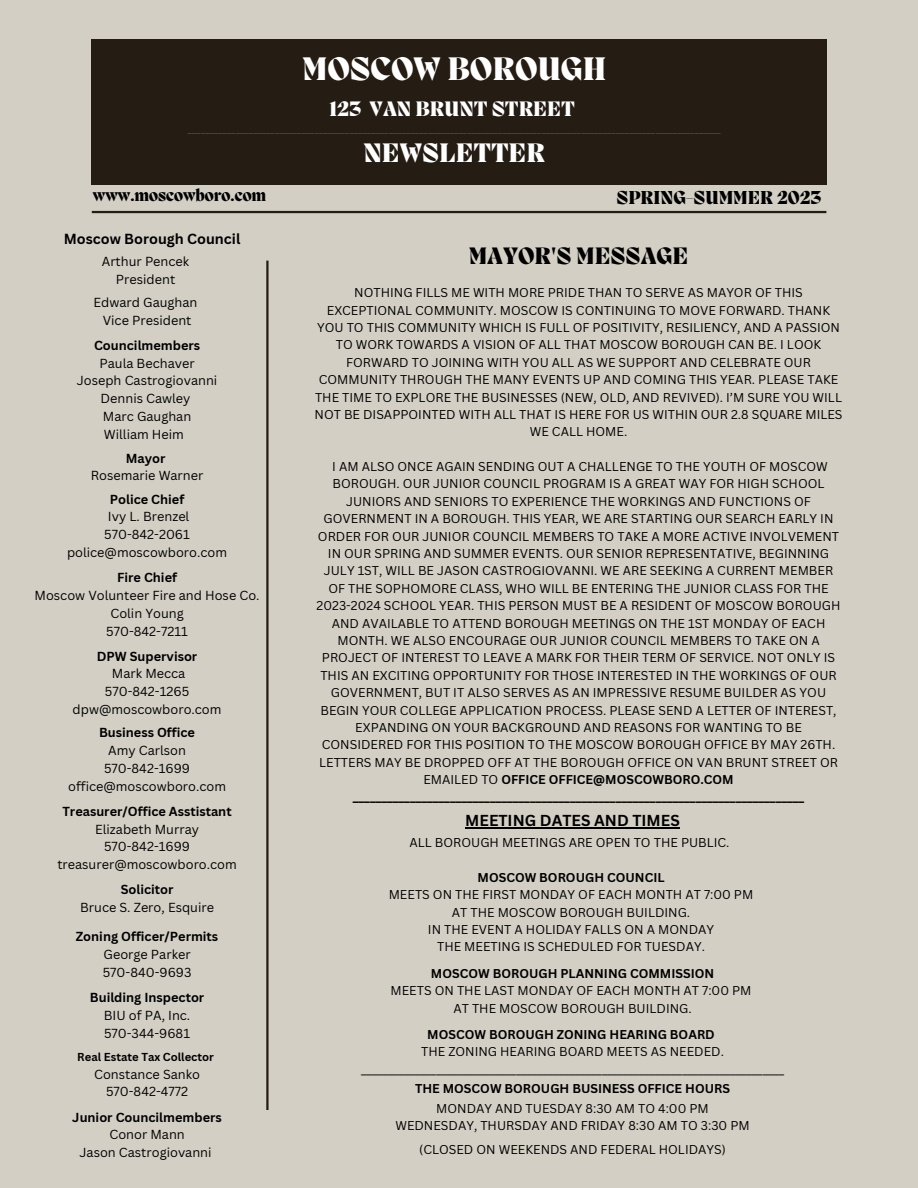
<style>
.page{position:relative;width:918px;height:1188px;background:#d3cfc5}
.page>*{position:absolute;margin:0;border:0;box-sizing:border-box;transform-origin:0 0}
.t1{font:800 33.45px "Migra";color:#fff}
.t2{font:800 27.45px "Migra";color:#fff}
.t3{font:800 24.45px "Migra";color:#000}
.t4{font:800 21.45px "Migra";color:#fff}
.t5{font:800 19.2px "Migra";color:#000}
.t6{font:800 16.5px "Migra";color:#000}
.t7{font:700 15.45px "Canva Sans";color:#000}
.t8{font:700 14.25px "Canva Sans";color:#000}
.t9{font:12.75px/17.9px "Canva Sans";color:#000;text-align:center}
.t10{font:700 12.75px "Canva Sans";color:#000}
.t11{font:12.45px/17.4px "Canva Sans";color:#000;text-align:center}
.t12{font:700 12.45px "Canva Sans";color:#000}
.t13{font:700 11.25px "Canva Sans";color:#000}
.t14{font:800 7.95px "Migra";color:#fff}
.s1{font-weight:700}
</style>
<div class="page">
<div style="left:92px;top:39px;width:734px;height:145px;background:#251c14"></div>
<hr style="left:266px;top:261px;width:3px;height:849px;background:#251c14">
<hr style="left:465px;top:827px;width:215px;height:2px;background:#000">
<hr style="left:92px;top:211px;width:734px;height:2px;background:#251c14">
<h1 class="t1" style="left:302px;top:53px;width:306px">MOSCOW BOROUGH</h1>
<h3 class="t4" style="left:330px;top:98px;width:247px">123 VAN BRUNT STREET</h3>
<p class="t14" style="left:188px;top:127px;width:535px">__________________________________________________________________________________________________________________________</p>
<h2 class="t2" style="left:363px;top:140px;width:183px">NEWSLETTER</h2>
<h3 class="t6" style="left:93px;top:187px;width:175px">www.moscowboro.com</h3>
<h3 class="t5" style="left:616px;top:188px;width:206px">SPRING-SUMMER 2023</h3>
<p class="t8" style="left:64px;top:229px;width:178px">Moscow Borough Council</p>
<p class="t9" style="left:102px;top:252px;width:89px">Arthur Pencek<br>President</p>
<p class="t9" style="left:94px;top:293px;width:105px">Edward Gaughan<br>Vice President</p>
<p class="t10" style="left:94px;top:336px;width:108px">Councilmembers</p>
<p class="t9" style="left:77px;top:354px;width:142px">Paula Bechaver<br>Joseph Castrogiovanni<br>Dennis Cawley<br>Marc Gaughan<br>William Heim</p>
<p class="t10" style="left:126px;top:449px;width:41px">Mayor</p>
<p class="t9" style="left:91px;top:467px;width:114px">Rosemarie Warner</p>
<p class="t10" style="left:110px;top:490px;width:76px">Police Chief</p>
<p class="t9" style="left:67px;top:507px;width:162px">Ivy L. Brenzel<br>570-842-2061 police@moscowboro.com</p>
<p class="t10" style="left:117px;top:568px;width:61px">Fire Chief</p>
<p class="t9" style="left:35px;top:586px;width:227px">Moscow Volunteer Fire and Hose Co.<br>Colin Young<br>570-842-7211</p>
<p class="t10" style="left:97px;top:647px;width:102px">DPW Supervisor</p>
<p class="t9" style="left:73px;top:665px;width:150px">Mark Mecca<br>570-842-1265 dpw@moscowboro.com</p>
<p class="t10" style="left:99px;top:724px;width:98px">Business Office</p>
<p class="t9" style="left:68px;top:741px;width:159px">Amy Carlson<br>570-842-1699 office@moscowboro.com</p>
<p class="t10" style="left:62px;top:802px;width:171px">Treasurer/Office Asstistant</p>
<p class="t9" style="left:57px;top:820px;width:181px">Elizabeth Murray<br>570-842-1699 treasurer@moscowboro.com</p>
<p class="t10" style="left:121px;top:881px;width:54px">Solicitor</p>
<p class="t9" style="left:80px;top:898px;width:135px">Bruce S. Zero, Esquire</p>
<p class="t10" style="left:76px;top:928px;width:144px">Zoning Officer/Permits</p>
<p class="t9" style="left:103px;top:945px;width:90px;text-align:left">George Parker<br>570-840-9693</p>
<p class="t10" style="left:90px;top:988px;width:116px">Building Inspector</p>
<p class="t9" style="left:104px;top:1006px;width:88px;text-align:left">BIU of PA, Inc.<br>570-344-9681</p>
<p class="t13" style="left:77px;top:1049px;width:138px">Real Estate Tax Collector</p>
<p class="t9" style="left:94px;top:1065px;width:107px">Constance Sanko<br>570-842-4772</p>
<p class="t10" style="left:72px;top:1108px;width:151px">Junior Councilmembers</p>
<p class="t9" style="left:80px;top:1125px;width:134px">Conor Mann<br>Jason Castrogiovanni</p>
<h3 class="t3" style="left:469px;top:244px;width:221px">MAYOR'S MESSAGE</h3>
<p class="t11" style="left:315px;top:284px;width:530px">NOTHING FILLS ME WITH MORE PRIDE THAN TO SERVE AS MAYOR OF THIS EXCEPTIONAL COMMUNITY. MOSCOW IS CONTINUING TO MOVE FORWARD. THANK YOU TO THIS COMMUNITY WHICH IS FULL OF POSITIVITY, RESILIENCY, AND A PASSION TO WORK TOWARDS A VISION OF ALL THAT MOSCOW BOROUGH CAN BE. I LOOK FORWARD TO JOINING WITH YOU ALL AS WE SUPPORT AND CELEBRATE OUR COMMUNITY THROUGH THE MANY EVENTS UP AND COMING THIS YEAR. PLEASE TAKE THE TIME TO EXPLORE THE BUSINESSES (NEW, OLD, AND REVIVED). I’M SURE YOU WILL NOT BE DISAPPOINTED WITH ALL THAT IS HERE FOR US WITHIN OUR 2.8 SQUARE MILES WE CALL HOME.</p>
<p class="t11" style="left:317px;top:458px;width:525px">I AM ALSO ONCE AGAIN SENDING OUT A CHALLENGE TO THE YOUTH OF MOSCOW BOROUGH. OUR JUNIOR COUNCIL PROGRAM IS A GREAT WAY FOR HIGH SCHOOL JUNIORS AND SENIORS TO EXPERIENCE THE WORKINGS AND FUNCTIONS OF GOVERNMENT IN A BOROUGH. THIS YEAR, WE ARE STARTING OUR SEARCH EARLY IN ORDER FOR OUR JUNIOR COUNCIL MEMBERS TO TAKE A MORE ACTIVE INVOLVEMENT IN OUR SPRING AND SUMMER EVENTS. OUR SENIOR REPRESENTATIVE, BEGINNING JULY 1ST, WILL BE JASON CASTROGIOVANNI. WE ARE SEEKING A CURRENT MEMBER OF THE SOPHOMORE CLASS, WHO WILL BE ENTERING THE JUNIOR CLASS FOR THE 2023-2024 SCHOOL YEAR. THIS PERSON MUST BE A RESIDENT OF MOSCOW BOROUGH AND AVAILABLE TO ATTEND BOROUGH MEETINGS ON THE 1ST MONDAY OF EACH MONTH. WE ALSO ENCOURAGE OUR JUNIOR COUNCIL MEMBERS TO TAKE ON A PROJECT OF INTEREST TO LEAVE A MARK FOR THEIR TERM OF SERVICE. NOT ONLY IS THIS AN EXCITING OPPORTUNITY FOR THOSE INTERESTED IN THE WORKINGS OF OUR GOVERNMENT, BUT IT ALSO SERVES AS AN IMPRESSIVE RESUME BUILDER AS YOU BEGIN YOUR COLLEGE APPLICATION PROCESS. PLEASE SEND A LETTER OF INTEREST, EXPANDING ON YOUR BACKGROUND AND REASONS FOR WANTING TO BE CONSIDERED FOR THIS POSITION TO THE MOSCOW BOROUGH OFFICE BY MAY 26TH.<br>LETTERS MAY BE DROPPED OFF AT THE BOROUGH OFFICE ON VAN BRUNT STREET OR EMAILED TO <span class="s1">OFFICE OFFICE@MOSCOWBORO.COM _______________________________________________________________________________</span></p>
<p class="t7" style="left:465px;top:810px;width:216px">MEETING DATES AND TIMES</p>
<p class="t11" style="left:409px;top:834px;width:322px">ALL BOROUGH MEETINGS ARE OPEN TO THE PUBLIC.</p>
<p class="t12" style="left:478px;top:869px;width:189px">MOSCOW BOROUGH COUNCIL</p>
<p class="t11" style="left:389px;top:886px;width:366px">MEETS ON THE FIRST MONDAY OF EACH MONTH AT 7:00 PM AT THE MOSCOW BOROUGH BUILDING.<br>IN THE EVENT A HOLIDAY FALLS ON A MONDAY<br>THE MEETING IS SCHEDULED FOR TUESDAY.</p>
<p class="t12" style="left:431px;top:964px;width:285px">MOSCOW BOROUGH PLANNING COMMISSION</p>
<p class="t11" style="left:391px;top:982px;width:362px">MEETS ON THE LAST MONDAY OF EACH MONTH AT 7:00 PM<br>AT THE MOSCOW BOROUGH BUILDING.</p>
<p class="t12" style="left:427px;top:1026px;width:289px">MOSCOW BOROUGH ZONING HEARING BOARD</p>
<p class="t11" style="left:361px;top:1043px;width:425px">THE ZONING HEARING BOARD MEETS AS NEEDED. _______________________________________________________________________________</p>
<p class="t12" style="left:415px;top:1079px;width:316px">THE MOSCOW BOROUGH BUSINESS OFFICE HOURS</p>
<p class="t11" style="left:395px;top:1099px;width:356px">MONDAY AND TUESDAY 8:30 AM TO 4:00 PM<br>WEDNESDAY, THURSDAY AND FRIDAY 8:30 AM TO 3:30 PM</p>
<p class="t11" style="left:419px;top:1141px;width:308px">(CLOSED ON WEEKENDS AND FEDERAL HOLIDAYS)</p>
</div>
